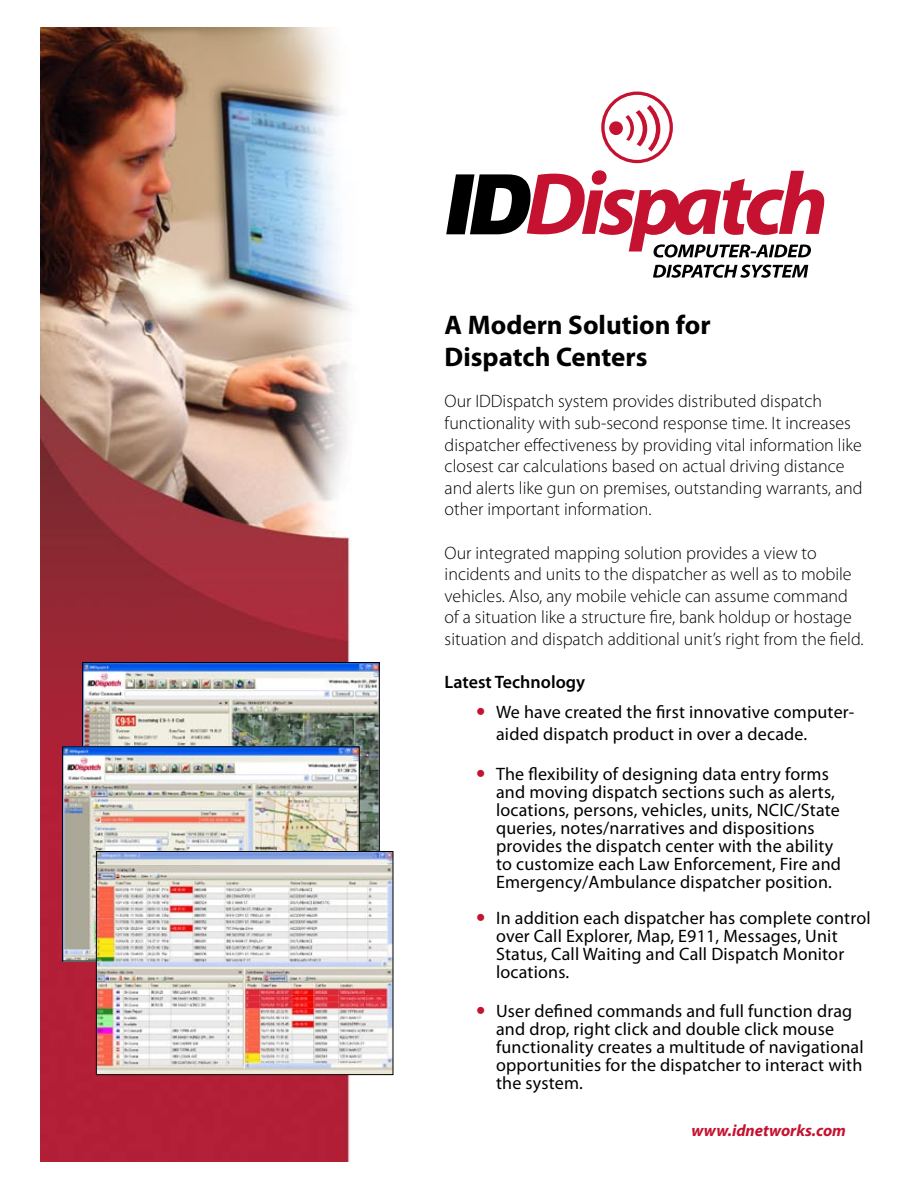
<style>
.page{position:relative;width:918px;height:1188px;background:#fff}
.page>*{position:absolute;margin:0;border:0;box-sizing:border-box;transform-origin:0 0}
.t1{font:700 27px/32.4px "Myriad Pro";color:#000}
.t2{font:18px/18px "Myriad Pro";letter-spacing:.01em;color:#000}
.t3{font:300 18px/21.6px "Myriad Pro";color:#000}
.t4{font:600 18px "Myriad Pro";color:#000}
.t5{font:italic 700 16.5px "Myriad Pro";color:#c41230}
</style>
<div class="page">
<img style="left:40px;top:28px;width:723px;height:1134px">
<img style="left:84px;top:664px;width:293px;height:187px">
<img style="left:64px;top:749px;width:293px;height:210px">
<div style="left:62px;top:747px;width:297px;height:214px;border:1px solid #000"></div>
<img style="left:98px;top:853px;width:293px;height:220px">
<div style="left:96px;top:851px;width:297px;height:224px;border:1px solid #000"></div>
<svg style="left:601px;top:92px;width:72px;height:71px"></svg>
<div style="left:609px;top:121px;width:14px;height:14px;background:#c41230;border-radius:50%"></div>
<svg style="left:446px;top:170px;width:378px;height:88px"></svg>
<svg style="left:653px;top:265px;width:155px;height:13px"></svg>
<svg style="left:477px;top:708px;width:7px;height:7px"></svg>
<svg style="left:477px;top:769px;width:7px;height:8px"></svg>
<svg style="left:477px;top:913px;width:7px;height:8px"></svg>
<svg style="left:477px;top:1007px;width:7px;height:7px"></svg>
<h1 class="t1" style="left:445px;top:307px;width:268px">A Modern Solution for<br>Dispatch Centers</h1>
<p class="t3" style="left:445px;top:390px;width:419px">Our IDDispatch system provides distributed dispatch functionality with sub-second response time. It increases dispatcher effectiveness by providing vital information like closest car calculations based on actual driving distance and alerts like gun on premises, outstanding warrants, and other important information.</p>
<p class="t3" style="left:445px;top:542px;width:421px">Our integrated mapping solution provides a view to incidents and units to the dispatcher as well as to mobile vehicles. Also, any mobile vehicle can assume command of a situation like a structure fire, bank holdup or hostage situation and dispatch additional unit’s right from the field.</p>
<p class="t4" style="left:445px;top:671px;width:142px">Latest Technology</p>
<p class="t2" style="left:496px;top:701px;width:360px;line-height:21.6px">We have created the first innovative computer&shy;aided dispatch product in over a decade.</p>
<p class="t2" style="left:496px;top:764px;width:346px">The flexibility of designing data entry forms and moving dispatch sections such as alerts, locations, persons, vehicles, units, NCIC/State queries, notes/narratives and dispositions provides the dispatch center with the ability to customize each Law Enforcement, Fire and Emergency/Ambulance dispatcher position.</p>
<p class="t2" style="left:496px;top:908px;width:376px">In addition each dispatcher has complete control over Call Explorer, Map, E911, Messages, Unit Status, Call Waiting and Call Dispatch Monitor locations.</p>
<p class="t2" style="left:496px;top:1002px;width:369px">User defined commands and full function drag and drop, right click and double click mouse functionality creates a multitude of navigational opportunities for the dispatcher to interact with the system.</p>
<p class="t5" style="left:692px;top:1120px;width:156px">www.idnetworks.com</p>
</div>
